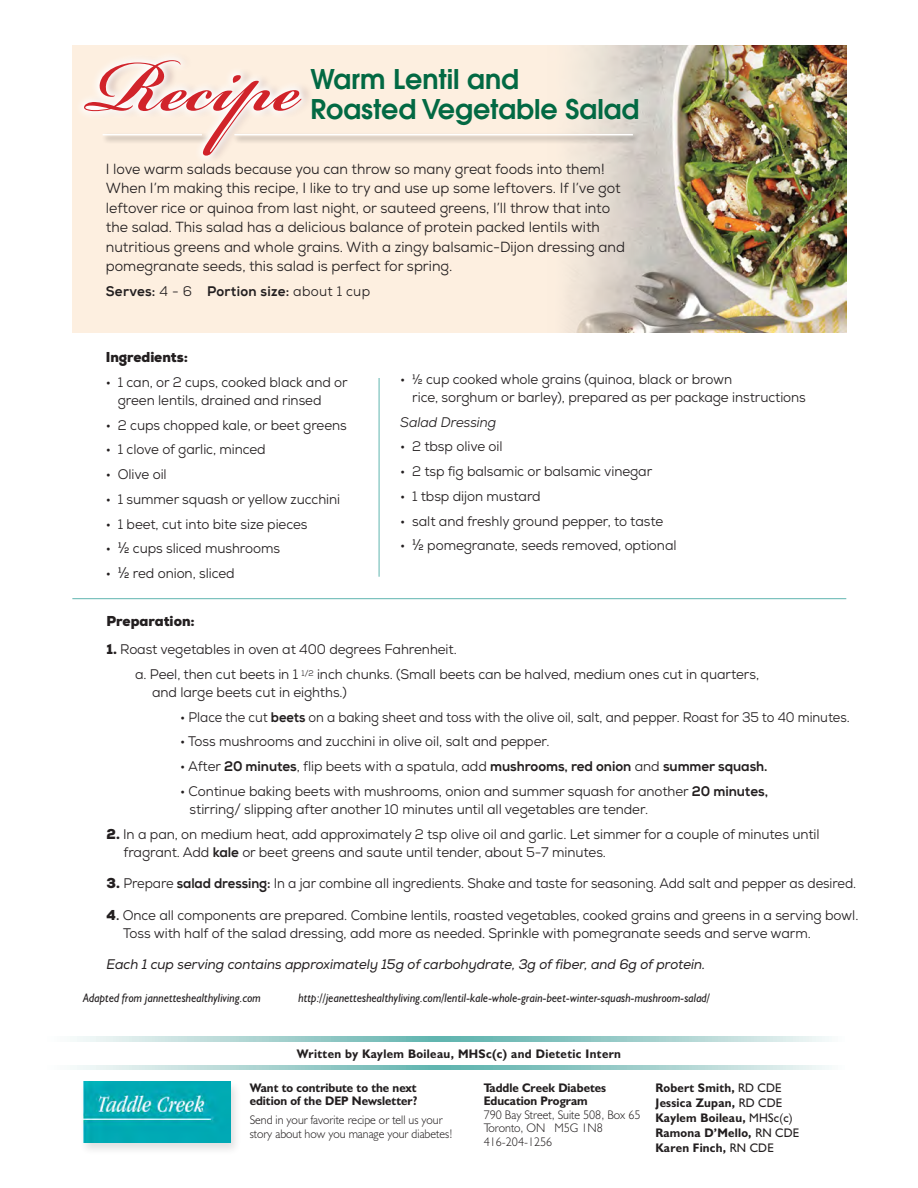
<style>
.page{position:relative;width:918px;height:1188px;background:#fff}
.page>*{position:absolute;margin:0;border:0;box-sizing:border-box;transform-origin:0 0}
.t1{font:600 112.35px "Bickham Script Pro";color:#d1232a;scale:.96 1}
.t2{font:600 27px/30px "Avant Garde";color:#026943}
.t3{font:14.7px/19.5px "Nexa";color:#231f20;scale:.96 1}
.t4{font:13.95px/18px "Nexa";letter-spacing:-.005em;color:#231f20;scale:.96 1}
.t5{font:13.95px "Nexa";letter-spacing:-.005em;color:#231f20;scale:.93 1}
.t6{font:italic 13.95px "Nexa";letter-spacing:-.005em;color:#231f20;scale:.96 1}
.t7{font:13.95px "Nexa X Bold";letter-spacing:-.005em;color:#231f20;scale:.96 1}
.t8{font:13.95px "Nexa X Bold";letter-spacing:.02em;color:#231f20;scale:.96 1}
.t9{font:900 13.95px "Nexa";letter-spacing:-.005em;color:#231f20;scale:.96 1}
.t10{font:italic 13.95px "Nexa";letter-spacing:-.005em;color:#231f20;scale:.96 1}
.t11{font:300 12.45px/13.5px "Humanist 521 BT";color:#231f20;scale:.96 1}
.t12{font:700 12.45px/15px "Humanist 521 BT";letter-spacing:.02em;color:#231f20;scale:.96 1}
.t13{font:700 12.45px/13.5px "Humanist 521 BT";color:#231f20;scale:.96 1}
.t14{font:italic 12.3px "Humanist 521 BT";color:#231f20;scale:.92 1}
.s1{font-family:"Nexa"}
.s2{font-size:15.45px}
.s3{font-weight:900}
.s4{font-family:"Nexa X Bold"}
.s5{font-weight:700}
.s6{font-weight:400}
</style>
<div class="page">
<div style="left:72px;top:45px;width:767px;height:288px;background:#fdefe0"></div>
<svg style="left:81px;top:57px;width:228px;height:102px"></svg>
<svg style="left:73px;top:1037px;width:756px;height:5px;background:#a6d2d0"></svg>
<div style="left:79px;top:1080px;width:162px;height:75px;background:#231f20;opacity:.14"></div>
<img style="left:83px;top:1082px;width:147px;height:60px">
<img style="left:567px;top:45px;width:279px;height:288px">
<div style="left:101px;top:132px;width:109px;height:12px;background:#231f20;opacity:.61"></div>
<hr style="left:103px;top:134px;width:99px;height:1px;background:#fff">
<div style="left:233px;top:132px;width:408px;height:12px;background:#231f20;opacity:.61"></div>
<hr style="left:234px;top:134px;width:399px;height:1px;background:#fff">
<hr style="left:379px;top:378px;width:1px;height:199px;background:#60b5af">
<hr style="left:72px;top:598px;width:774px;height:1px;background:#60b5af">
<svg style="left:73px;top:1065px;width:756px;height:5px;background:#a6d2d0"></svg>
<p class="t1" style="left:87px;top:5px;width:224px">Recipe</p>
<p class="t2" style="left:311px;top:63px;width:330px">Warm Lentil and<br>Roasted Vegetable Salad</p>
<p class="t3" style="left:106px;top:159px;width:542px">I love warm salads because you can throw so many great foods into them!<br>When I’m making this recipe, I like to try and use up some leftovers. If I’ve got leftover rice or quinoa from last night, or sauteed greens, I’ll throw that into the salad. This salad has a delicious balance of protein packed lentils with nutritious greens and whole grains. With a zingy balsamic-Dijon dressing and pomegranate seeds, this salad is perfect for spring.</p>
<p class="t8" style="left:106px;top:283px;width:277px">Serves: <span class="s1">4 - 6</span> Portion size: <span class="s1">about 1 cup</span></p>
<p class="t9" style="left:106px;top:348px;width:87px">Ingredients:</p>
<p class="t4" style="left:118px;top:373px;width:241px;text-indent:-12px">• 1 can, or 2 cups, cooked black and or green lentils, drained and rinsed</p>
<p class="t4" style="left:106px;top:416px;width:253px">• 2 cups chopped kale, or beet greens</p>
<p class="t4" style="left:106px;top:441px;width:168px">• 1 clove of garlic, minced</p>
<p class="t4" style="left:106px;top:465px;width:65px">• Olive oil</p>
<p class="t4" style="left:106px;top:490px;width:246px">• 1 summer squash or yellow zucchini</p>
<p class="t4" style="left:106px;top:515px;width:212px">• 1 beet, cut into bite size pieces</p>
<p class="t4" style="left:106px;top:540px;width:183px">• <span class="s2">½</span> cups sliced mushrooms</p>
<p class="t4" style="left:106px;top:564px;width:136px">• <span class="s2">½</span> red onion, sliced</p>
<p class="t4" style="left:412px;top:370px;width:412px;text-indent:-12px">• ½ cup cooked whole grains (quinoa, black or brown<br>rice, sorghum or barley), prepared as per package instructions</p>
<p class="t10" style="left:400px;top:413px;width:102px">Salad Dressing</p>
<p class="t4" style="left:400px;top:438px;width:108px">• 2 tbsp olive oil</p>
<p class="t4" style="left:400px;top:462px;width:264px">• 2 tsp fig balsamic or balsamic vinegar</p>
<p class="t4" style="left:400px;top:487px;width:148px">• 1 tbsp dijon mustard</p>
<p class="t4" style="left:400px;top:512px;width:276px">• salt and freshly ground pepper, to taste</p>
<p class="t4" style="left:400px;top:537px;width:289px">• <span class="s2">½</span> pomegranate, seeds removed, optional</p>
<p class="t9" style="left:107px;top:611px;width:94px">Preparation:</p>
<p class="t4" style="left:107px;top:640px;width:366px"><span class="s3">1.</span> Roast vegetables in oven at 400 degrees Fahrenheit.</p>
<p class="t4" style="left:152px;top:665px;width:634px;text-indent:-17px">a. Peel, then cut beets in 1 <sup>1/2</sup> inch chunks. (Small beets can be halved, medium ones cut in quarters, and large beets cut in eighths.)</p>
<p class="t4" style="left:180px;top:708px;width:699px">• Place the cut <span class="s4">beets</span> on a baking sheet and toss with the olive oil, salt, and pepper. Roast for 35 to 40 minutes.</p>
<p class="t4" style="left:180px;top:733px;width:386px">• Toss mushrooms and zucchini in olive oil, salt and pepper.</p>
<p class="t7" style="left:180px;top:758px;width:614px"><span class="s1">• After</span> 20 minutes<span class="s1">, flip beets with a spatula, add</span> mushrooms, red onion <span class="s1">and</span> summer squash.</p>
<p class="t4" style="left:190px;top:782px;width:604px;text-indent:-10px">• Continue baking beets with mushrooms, onion and summer squash for another <span class="s4">20 minutes, </span>stirring/ slipping after another 10 minutes until all vegetables are tender.</p>
<p class="t4" style="left:123px;top:825px;width:727px;text-indent:-17px"><span class="s3">2.</span> In a pan, on medium heat, add approximately 2 tsp olive oil and garlic. Let simmer for a couple of minutes until fragrant. Add <span class="s4">kale</span> or beet greens and saute until tender, about 5-7 minutes.</p>
<p class="t5" style="left:107px;top:874px;width:808px"><span class="s3">3.</span> Prepare <span class="s4">salad dressing:</span> In a jar combine all ingredients. Shake and taste for seasoning. Add salt and pepper as desired.</p>
<p class="t4" style="left:123px;top:906px;width:767px;text-indent:-17px"><span class="s3">4</span><span class="s4">.</span> Once all components are prepared. Combine lentils, roasted vegetables, cooked grains and greens in a serving bowl.<br>Toss with half of the salad dressing, add more as needed. Sprinkle with pomegranate seeds and serve warm.</p>
<p class="t6" style="left:107px;top:956px;width:625px">Each 1 cup serving contains approximately 15g of carbohydrate, 3g of fiber, and 6g of protein.</p>
<p class="t14" style="left:83px;top:990px;width:195px">Adapted from jannetteshealthyliving.com</p>
<p class="t14" style="left:298px;top:990px;width:449px">http://jeanetteshealthyliving.com/lentil-kale-whole-grain-beet-winter-squash-mushroom-salad/</p>
<p class="t12" style="left:297px;top:1046px;width:339px">Written by Kaylem Boileau, MHSc(c) and Dietetic Intern</p>
<p class="t13" style="left:250px;top:1080px;width:176px">Want to contribute to the next edition of the DEP Newsletter?</p>
<p class="t11" style="left:250px;top:1113px;width:213px">Send in your favorite recipe or tell us your story about how you manage your diabetes!</p>
<p class="t11" style="left:484px;top:1080px;width:165px"><span class="s5">Taddle Creek Diabetes<br>Education Program<br></span>790 Bay Street, Suite 508, Box 65<br>Toronto, ON M5G 1N8<br>416-204-1256</p>
<p class="t12" style="left:656px;top:1080px;width:151px">Robert Smith, <span class="s6">RD CDE<br></span>Jessica Zupan, <span class="s6">RD CDE<br></span>Kaylem Boileau, <span class="s6">MHSc(c)<br></span>Ramona D’Mello, <span class="s6">RN CDE<br></span>Karen Finch, <span class="s6">RN CDE</span></p>
</div>
